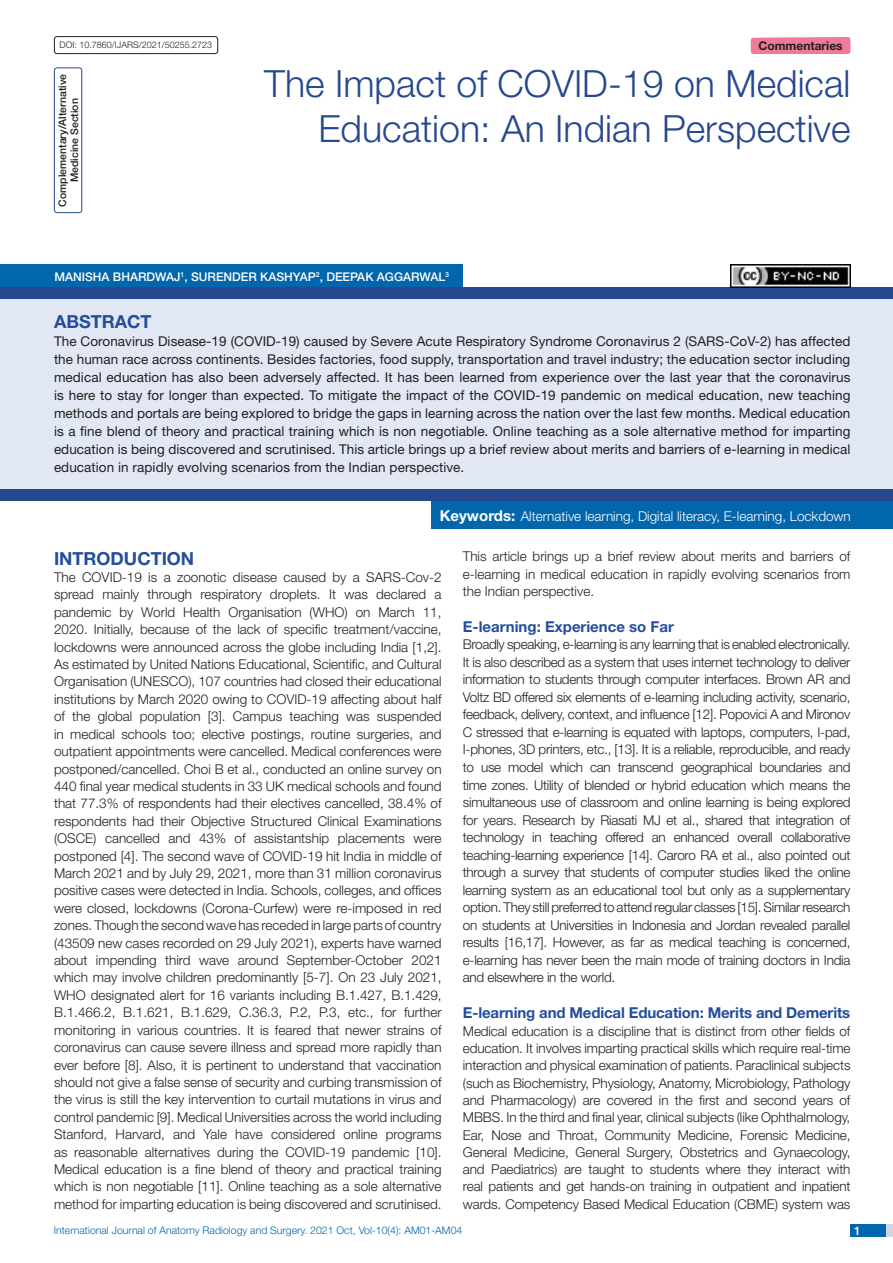
<style>
.page{position:relative;width:893px;height:1263px;background:#fff}
.page>*{position:absolute;margin:0;border:0;box-sizing:border-box;transform-origin:0 0}
.t1{font:300 37.5px/45px "Helvetica Neue";color:#25488e;text-align:right}
.Heading{font:700 18px "Helvetica Neue";color:#244e9b}
.Abstract_head{font:700 18px "Helvetica Neue";color:#244e9b}
.HEAD_2{font:700 15px "Helvetica Neue";letter-spacing:-.01em;color:#244e9b}
.Body_text{font:300 13.5px/17.4px "Helvetica Neue";letter-spacing:-.01em;color:#231f20;text-align:justify}
.Body_text-2{font:13.5px/18px "Helvetica Neue";letter-spacing:.005em;color:#231f20;text-align:justify}
.Key_words{font:300 13.5px "Helvetica Neue";color:#fff}
.Author{font:500 12px "Helvetica Neue";color:#fff}
.t2{font:700 12px "Helvetica Neue";color:#231f20}
.t3{font:300 10.5px "Helvetica Neue";color:#0166ac}
.section{font:500 10.5px/12px "Helvetica Neue";color:#231f20;text-align:center}
.t4{font:300 9px "Helvetica Neue";color:#231f20}
.s1{font-weight:700;font-size:15px}
</style>
<div class="page">
<div style="left:850px;top:1224px;width:43px;height:13px;background:#d3d5e7"></div>
<div style="left:850px;top:1224px;width:35px;height:13px;background:#0166ac"></div>
<div style="left:54px;top:68px;width:28px;height:145px;border:1px solid #25488e;border-radius:3px"></div>
<div style="left:751px;top:37px;width:99px;height:17px;background:#ee7b99"></div>
<div style="left:54px;top:36px;width:164px;height:18px;border:1px solid #231f20;border-radius:3px"></div>
<div style="left:0;top:287px;width:893px;height:12px;background:#25488e"></div>
<div style="left:0;top:489px;width:893px;height:12px;background:#25488e"></div>
<div style="left:0;top:264px;width:463px;height:23px;background:#0166ac"></div>
<div style="left:0;top:299px;width:893px;height:190px;background:#e1e8f4"></div>
<div style="left:432px;top:501px;width:461px;height:28px;background:#0166ac"></div>
<img style="left:730px;top:265px;width:120px;height:22px">
<p class="t4" style="left:60px;top:39px;width:154px">DOI: 10.7860/IJARS/2021/50255.2723</p>
<p class="t2" style="left:758px;top:38px;width:86px">Commentaries</p>
<p class="section" style="left:56px;top:207px;width:134px;rotate:-90deg">COMPLEMENTARY/ALTERNATIVE<br>MEDICINE SECTION</p>
<p class="t1" style="left:264px;top:60px;width:588px">The Impact of COVID-19 on Medical<br>Education: An Indian Perspective</p>
<p class="Author" style="left:54px;top:269px;width:396px">MANISHA BHARDWAJ<sup>1</sup>, SURENDER KASHYAP<sup>2</sup>, DEEPAK AGGARWAL<sup>3</sup></p>
<p class="Abstract_head" style="left:54px;top:310px;width:99px">ABSTRACT</p>
<p class="Body_text-2" style="left:54px;top:332px;width:798px">The Coronavirus Disease-19 (COVID-19) caused by Severe Acute Respiratory Syndrome Coronavirus 2 (SARS-CoV-2) has affected the human race across continents. Besides factories, food supply, transportation and travel industry; the education sector including medical education has also been adversely affected. It has been learned from experience over the last year that the coronavirus is here to stay for longer than expected. To mitigate the impact of the COVID-19 pandemic on medical education, new teaching methods and portals are being explored to bridge the gaps in learning across the nation over the last few months. Medical education is a fine blend of theory and practical training which is non negotiable. Online teaching as a sole alternative method for imparting education is being discovered and scrutinised. This article brings up a brief review about merits and barriers of e-learning in medical education in rapidly evolving scenarios from the Indian perspective.</p>
<p class="Key_words" style="left:440px;top:508px;width:413px"><span class="s1">Keywords:</span> Alternative learning, Digital literacy, E-learning, Lockdown</p>
<p class="Heading" style="left:54px;top:547px;width:142px">INTRODUCTION</p>
<p class="Body_text" style="left:54px;top:568px;width:389px">The COVID-19 is a zoonotic disease caused by a SARS-Cov-2 spread mainly through respiratory droplets. It was declared a pandemic by World Health Organisation (WHO) on March 11, 2020. Initially, because of the lack of specific treatment/vaccine, lockdowns were announced across the globe including India [1,2].<br>As estimated by United Nations Educational, Scientific, and Cultural Organisation (UNESCO), 107 countries had closed their educational institutions by March 2020 owing to COVID-19 affecting about half of the global population [3]. Campus teaching was suspended in medical schools too; elective postings, routine surgeries, and outpatient appointments were cancelled. Medical conferences were postponed/cancelled. Choi B et al., conducted an online survey on 440 final year medical students in 33 UK medical schools and found that 77.3% of respondents had their electives cancelled, 38.4% of respondents had their Objective Structured Clinical Examinations (OSCE) cancelled and 43% of assistantship placements were postponed [4]. The second wave of COVID-19 hit India in middle of March 2021 and by July 29, 2021, more than 31 million coronavirus positive cases were detected in India. Schools, colleges, and offices were closed, lockdowns (Corona-Curfew) were re-imposed in red zones. Though the second wave has receded in large parts of country (43509 new cases recorded on 29 July 2021), experts have warned about impending third wave around September-October 2021 which may involve children predominantly [5-7]. On 23 July 2021, WHO designated alert for 16 variants including B.1.427, B.1.429, B.1.466.2, B.1.621, B.1.629, C.36.3, P.2, P.3, etc., for further monitoring in various countries. It is feared that newer strains of coronavirus can cause severe illness and spread more rapidly than ever before [8]. Also, it is pertinent to understand that vaccination should not give a false sense of security and curbing transmission of the virus is still the key intervention to curtail mutations in virus and control pandemic [9]. Medical Universities across the world including Stanford, Harvard, and Yale have considered online programs as reasonable alternatives during the COVID-19 pandemic [10].<br>Medical education is a fine blend of theory and practical training which is non negotiable [11]. Online teaching as a sole alternative method for imparting education is being discovered and scrutinised.</p>
<p class="Body_text" style="left:463px;top:547px;width:389px">This article brings up a brief review about merits and barriers of e-learning in medical education in rapidly evolving scenarios from the Indian perspective.</p>
<p class="HEAD_2" style="left:463px;top:617px;width:213px">E-learning: Experience so Far</p>
<p class="Body_text" style="left:463px;top:635px;width:389px">Broadly speaking, e-learning is any learning that is enabled electronically.<br>It is also described as a system that uses internet technology to deliver information to students through computer interfaces. Brown AR and Voltz BD offered six elements of e-learning including activity, scenario, feedback, delivery, context, and influence [12]. Popovici A and Mironov C stressed that e-learning is equated with laptops, computers, I-pad, I-phones, 3D printers, etc., [13]. It is a reliable, reproducible, and ready to use model which can transcend geographical boundaries and time zones. Utility of blended or hybrid education which means the simultaneous use of classroom and online learning is being explored for years. Research by Riasati MJ et al., shared that integration of technology in teaching offered an enhanced overall collaborative teaching-learning experience [14]. Caroro RA et al., also pointed out through a survey that students of computer studies liked the online learning system as an educational tool but only as a supplementary option. They still preferred to attend regular classes [15]. Similar research on students at Universities in Indonesia and Jordan revealed parallel results [16,17]. However, as far as medical teaching is concerned, e-learning has never been the main mode of training doctors in India and elsewhere in the world.</p>
<p class="HEAD_2" style="left:463px;top:1003px;width:389px">E-learning and Medical Education: Merits and Demerits</p>
<p class="Body_text" style="left:463px;top:1022px;width:389px">Medical education is a discipline that is distinct from other fields of education. It involves imparting practical skills which require real-time interaction and physical examination of patients. Paraclinical subjects (such as Biochemistry, Physiology, Anatomy, Microbiology, Pathology and Pharmacology) are covered in the first and second years of MBBS. In the third and final year, clinical subjects (like Ophthalmology, Ear, Nose and Throat, Community Medicine, Forensic Medicine, General Medicine, General Surgery, Obstetrics and Gynaecology, and Paediatrics) are taught to students where they interact with real patients and get hands-on training in outpatient and inpatient wards. Competency Based Medical Education (CBME) system was</p>
<p class="t3" style="left:54px;top:1224px;width:410px">International Journal of Anatomy Radiology and Surgery. 2021 Oct, Vol-10(4): AM01-AM04</p>
<p class="Author" style="left:854px;top:1223px;width:8px">1</p>
</div>
